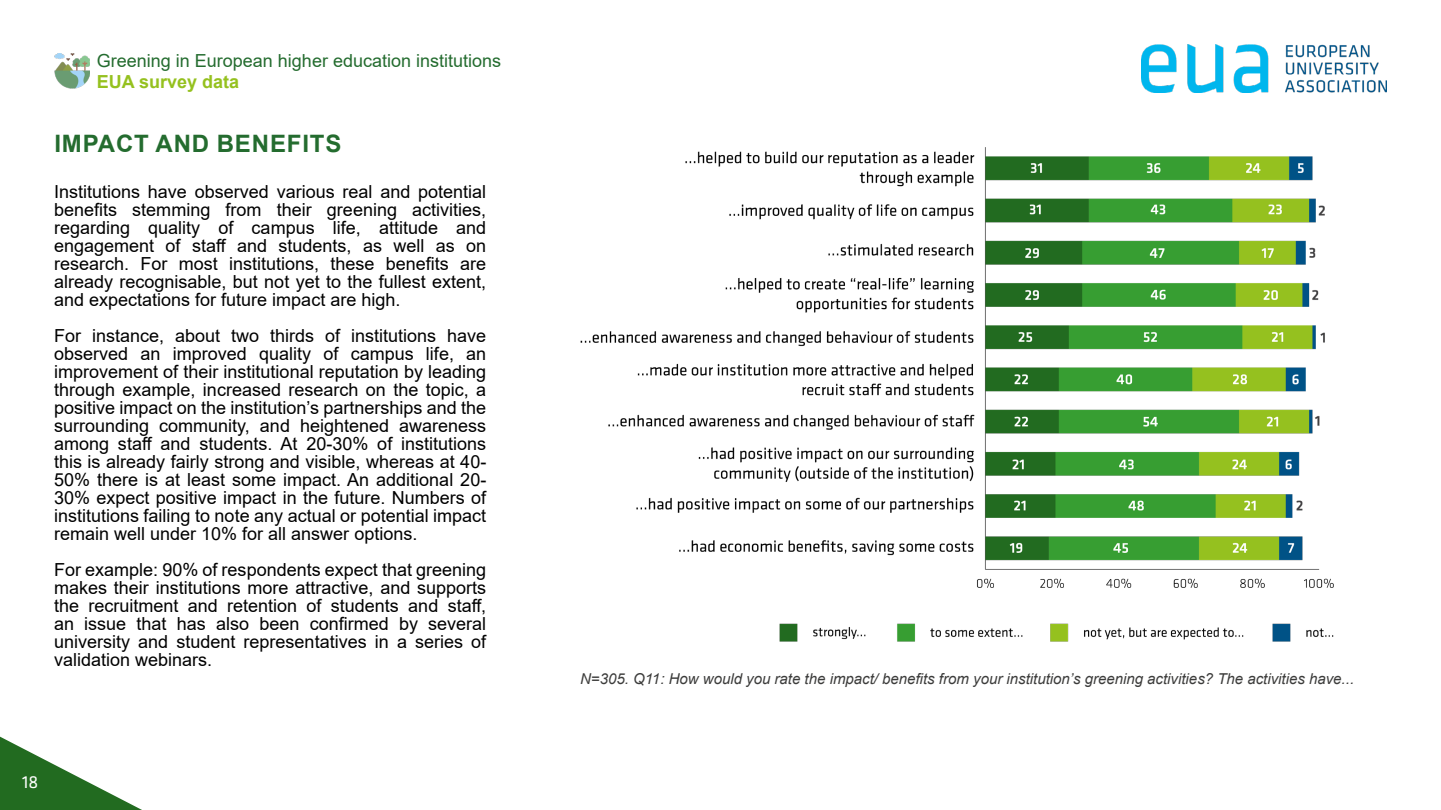
<style>
.page{position:relative;width:1441px;height:810px;background:#fff}
.page>*{position:absolute;margin:0;border:0;box-sizing:border-box;transform-origin:0 0}
.t1{font:700 24px "Arial";letter-spacing:.035em;color:#246c2f}
.t2{font:18px/18px "Arial";color:#000;text-align:justify}
.t3{font:18px "Arial";color:#246c2f}
.t4{font:700 18px "Arial";color:#95c11f}
.t5{font:18px "Klavika Basic";color:#fff}
.t6{font:italic 15px "Arial";color:#3c3c3b}
</style>
<div class="page">
<svg style="left:0;top:737px;width:142px;height:73px"></svg>
<img style="left:1141px;top:44px;width:245px;height:49px">
<img style="left:55px;top:53px;width:34px;height:35px">
<img style="left:580px;top:147px;width:754px;height:495px">
<p class="t3" style="left:97px;top:48px;width:406px">Greening in European higher education institutions</p>
<p class="t4" style="left:97px;top:69px;width:144px">EUA survey data</p>
<h1 class="t1" style="left:54px;top:127px;width:288px">IMPACT AND BENEFITS</h1>
<p class="t2" style="left:54px;top:183px;width:434px">Institutions have observed various real and potential benefits stemming from their greening activities, regarding quality of campus life, attitude and engagement of staff and students, as well as on research. For most institutions, these benefits are already recognisable, but not yet to the fullest extent, and expectations for future impact are high.</p>
<p class="t2" style="left:54px;top:327px;width:434px">For instance, about two thirds of institutions have observed an improved quality of campus life, an improvement of their institutional reputation by leading through example, increased research on the topic, a positive impact on the institution’s partnerships and the surrounding community, and heightened awareness among staff and students. At 20-30% of institutions this is already fairly strong and visible, whereas at 40- 50% there is at least some impact. An additional 20- 30% expect positive impact in the future. Numbers of institutions failing to note any actual or potential impact remain well under 10% for all answer options.</p>
<p class="t2" style="left:54px;top:561px;width:433px">For example: 90% of respondents expect that greening makes their institutions more attractive, and supports the recruitment and retention of students and staff, an issue that has also been confirmed by several university and student representatives in a series of validation webinars.</p>
<p class="t5" style="left:22px;top:770px;width:18px">18</p>
<p class="t6" style="left:580px;top:669px;width:775px">N=305. Q11: How would you rate the impact/ benefits from your institution’s greening activities? The activities have...</p>
</div>
